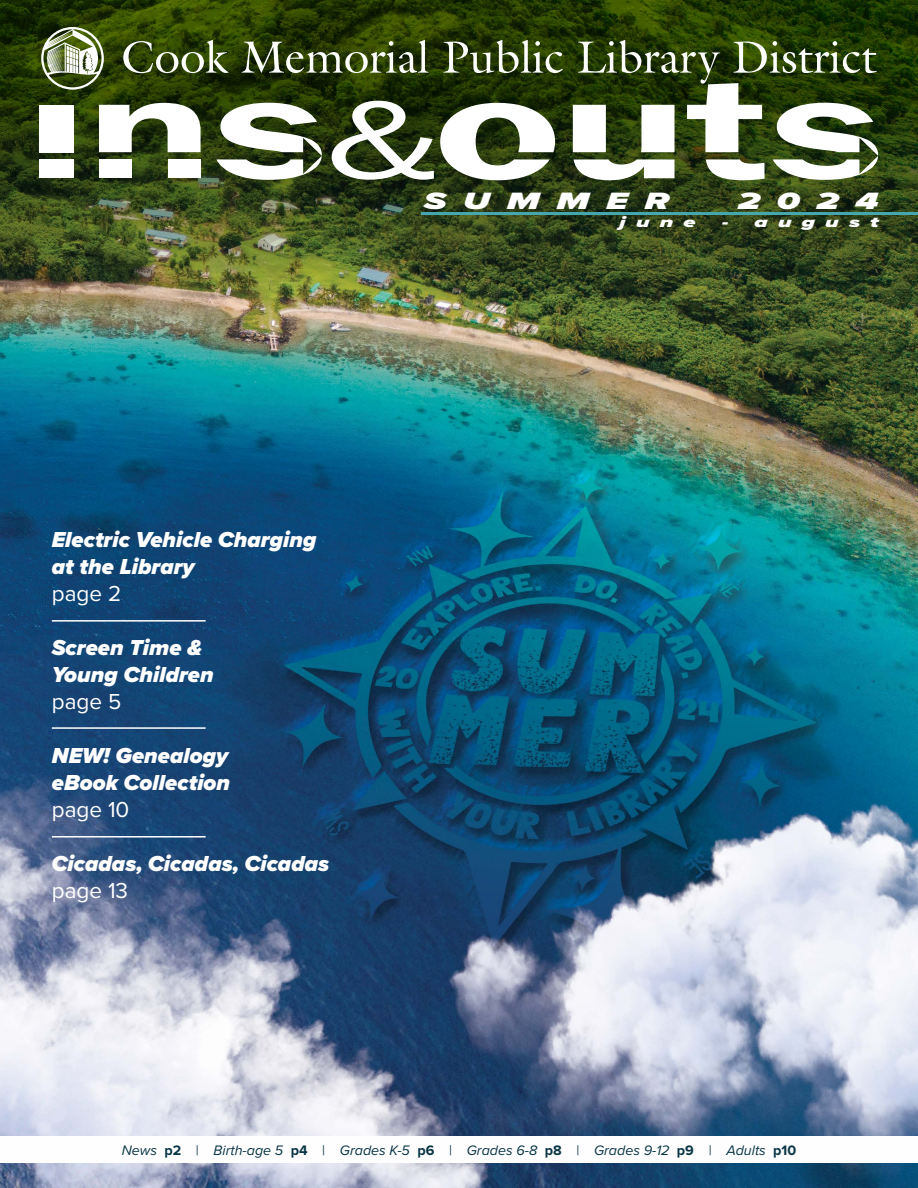
<style>
.page{position:relative;width:918px;height:1188px;background:#fff}
.page>*{position:absolute;margin:0;border:0;box-sizing:border-box;transform-origin:0 0}
.t1{font:italic 900 24.45px "Proxima Nova";letter-spacing:.45em;color:#fff;scale:1.5 1}
.t2{font:italic 900 22.5px/27px "Proxima Nova";color:#fff}
.t3{font:22.5px "Proxima Nova";color:#fff}
.t4{font:italic 900 15px "Proxima Nova";letter-spacing:.45em;color:#fff;scale:1.5 1}
.t5{font:italic 14.25px "Proxima Nova";color:#0a3546}
.s1{font-weight:700;font-style:normal}
.s2{font-style:normal}
</style>
<div class="page">
<img style="left:0;top:0;width:918px;height:1188px">
<div style="left:40px;top:159px;width:34px;height:19px;background:#fff"></div>
<div style="left:40px;top:105px;width:34px;height:47px;background:#fff"></div>
<div style="left:168px;top:159px;width:33px;height:19px;background:#fff"></div>
<svg style="left:99px;top:103px;width:102px;height:49px"></svg>
<div style="left:99px;top:159px;width:33px;height:19px;background:#fff"></div>
<svg style="left:216px;top:103px;width:106px;height:77px"></svg>
<svg style="left:332px;top:101px;width:102px;height:79px"></svg>
<svg style="left:440px;top:103px;width:115px;height:77px"></svg>
<hr style="left:421px;top:212px;width:497px;height:3px;background:#47a7ae">
<svg style="left:123px;top:40px;width:106px;height:33px;background:#596a38"></svg>
<svg style="left:242px;top:40px;width:187px;height:33px"></svg>
<svg style="left:443px;top:40px;width:120px;height:33px"></svg>
<svg style="left:573px;top:40px;width:305px;height:140px"></svg>
<svg style="left:41px;top:27px;width:63px;height:63px"></svg>
<hr style="left:52px;top:620px;width:154px;height:2px;background:#fff">
<hr style="left:52px;top:727px;width:154px;height:2px;background:#fff">
<hr style="left:52px;top:836px;width:154px;height:2px;background:#fff">
<p class="t1" style="left:424px;top:182px;width:165px">SUMMER</p>
<p class="t1" style="left:738px;top:182px;width:96px">2024</p>
<p class="t4" style="left:620px;top:211px;width:52px">june</p>
<p class="t4" style="left:722px;top:211px;width:106px">- august</p>
<p class="t2" style="left:52px;top:526px;width:266px">Electric Vehicle Charging at the Library</p>
<p class="t3" style="left:52px;top:577px;width:71px">page 2</p>
<p class="t2" style="left:52px;top:634px;width:163px">Screen Time &amp;<br>Young Children</p>
<p class="t3" style="left:52px;top:685px;width:71px">page 5</p>
<p class="t2" style="left:52px;top:742px;width:180px">NEW! Genealogy eBook Collection</p>
<p class="t3" style="left:52px;top:793px;width:79px">page 10</p>
<p class="t2" style="left:52px;top:850px;width:279px">Cicadas, Cicadas, Cicadas</p>
<p class="t3" style="left:52px;top:874px;width:78px">page 13</p>
<p class="t5" style="left:122px;top:1139px;width:676px">News <span class="s1">p2</span> <span class="s2">|</span> Birth-age 5 <span class="s1">p4</span> <span class="s2">|</span> Grades K-5 <span class="s1">p6</span> <span class="s2">|</span> Grades 6-8 <span class="s1">p8</span> <span class="s2">|</span> Grades 9-12 <span class="s1">p9</span> <span class="s2">|</span> Adults <span class="s1">p10</span></p>
</div>
